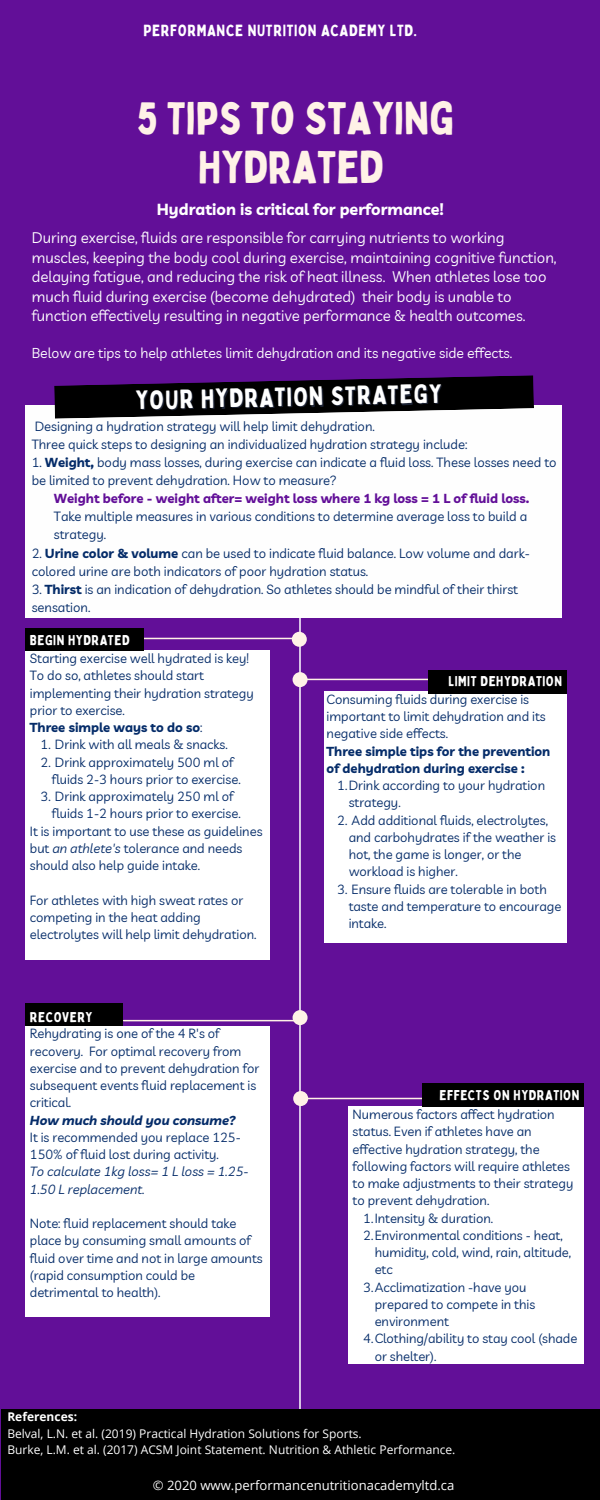
<style>
.page{position:relative;width:600px;height:1500px;background:#620f98}
.page>*{position:absolute;margin:0;border:0;box-sizing:border-box;transform-origin:0 0}
.t1{font:45px/49.4px "Bobby Jones";color:#fff2e7;text-align:center}
.t2{font:26px "Bobby Jones";color:#fff}
.t3{font:700 16px "Livvic";color:#fff}
.t4{font:16px "Bobby Jones";letter-spacing:.04em;color:#fff}
.t5{font:15px/19.5px "Livvic";color:#fff}
.t6{font:14px "Livvic";color:#fff}
.t7{font:14px "Bobby Jones";letter-spacing:.04em;color:#fff}
.t8{font:13.1px/18.1px "Livvic";color:#052c69}
.t9{font:700 13.1px "Livvic";color:#620f98}
.t10{font:13.1px "Open Sans";color:#fefefe}
.t11{font:13px/17.2px "Livvic";color:#052c69}
.t12{font:700 13px/17.2px "Livvic";color:#052c69}
.t13{font:italic 13px/17.2px "Livvic";color:#052c69}
.t14{font:italic 700 13px "Livvic";color:#052c69}
.t15{font:12px "Open Sans";color:#fefefe}
.t16{font:700 12px "Open Sans";color:#fefefe}
.s1{font-weight:700}
.s2{font-weight:400}
.s3{font-style:italic}
</style>
<div class="page">
<hr style="left:299px;top:517px;width:2px;height:892px;background:#fff">
<div style="left:25px;top:405px;width:537px;height:213px;background:#fefefe"></div>
<hr style="left:120px;top:638px;width:179px;height:1px;background:#fff2e7">
<hr style="left:124px;top:1020px;width:179px;height:1px;background:#fff2e7">
<hr style="left:301px;top:1098px;width:156px;height:1px;background:#fff2e7">
<hr style="left:301px;top:679px;width:135px;height:1px;background:#fff2e7">
<div style="left:348px;top:1106px;width:236px;height:257px;background:#fff"></div>
<div style="left:292px;top:632px;width:15px;height:15px;background:#fff2e7;border-radius:50%"></div>
<div style="left:293px;top:672px;width:15px;height:15px;background:#fff2e7;border-radius:50%"></div>
<div style="left:1px;top:1409px;width:599px;height:91px;background:#000"></div>
<div style="left:25px;top:650px;width:245px;height:309px;background:#fff"></div>
<div style="left:324px;top:691px;width:243px;height:252px;background:#fff"></div>
<div style="left:25px;top:1026px;width:245px;height:291px;background:#fff"></div>
<div style="left:293px;top:1010px;width:15px;height:15px;background:#fff2e7;border-radius:50%"></div>
<div style="left:293px;top:1091px;width:15px;height:15px;background:#fff2e7;border-radius:50%"></div>
<svg style="left:54px;top:375px;width:480px;height:44px"></svg>
<div style="left:25px;top:628px;width:119px;height:23px;background:#000"></div>
<div style="left:25px;top:1003px;width:98px;height:23px;background:#000"></div>
<div style="left:429px;top:670px;width:138px;height:23px;background:#000"></div>
<div style="left:422px;top:1083px;width:162px;height:24px;background:#000"></div>
<p class="t4" style="left:144px;top:20px;width:275px">PERFORMANCE NUTRITION ACADEMY LTD.</p>
<p class="t1" style="left:136px;top:92px;width:319px">5 TIPS TO STAYING<br>HYDRATED</p>
<p class="t3" style="left:157px;top:199px;width:289px">Hydration is critical for performance!</p>
<p class="t5" style="left:32px;top:228px;width:526px">During exercise, fluids are responsible for carrying nutrients to working muscles, keeping the body cool during exercise, maintaining cognitive function, delaying fatigue, and reducing the risk of heat illness. When athletes lose too much fluid during exercise (become dehydrated) their body is unable to function effectively resulting in negative performance &amp; health outcomes.</p>
<p class="t6" style="left:32px;top:344px;width:482px">Below are tips to help athletes limit dehydration and its negative side effects.</p>
<p class="t2" style="left:135px;top:383px;width:308px;rotate:-1deg">YOUR HYDRATION STRATEGY</p>
<p class="t8" style="left:35px;top:417px;width:342px">Designing a hydration strategy will help limit dehydration.</p>
<p class="t8" style="left:32px;top:435px;width:437px">Three quick steps to designing an individualized hydration strategy include:</p>
<p class="t8" style="left:32px;top:453px;width:526px">1. <span class="s1">Weight,</span> body mass losses, during exercise can indicate a fluid loss. These losses need to be limited to prevent dehydration. How to measure?</p>
<p class="t9" style="left:54px;top:490px;width:477px">Weight before - weight after= weight loss where 1 kg loss = 1 L of fluid loss.</p>
<p class="t8" style="left:54px;top:507px;width:475px">Take multiple measures in various conditions to determine average loss to build a strategy.</p>
<p class="t8" style="left:32px;top:544px;width:500px">2. <span class="s1">Urine color &amp; volume</span> can be used to indicate fluid balance. Low volume and dark&shy;colored urine are both indicators of poor hydration status.</p>
<p class="t8" style="left:32px;top:580px;width:488px">3. <span class="s1">Thirst</span> is an indication of dehydration. So athletes should be mindful of their thirst sensation.</p>
<p class="t7" style="left:30px;top:632px;width:101px">BEGIN HYDRATED</p>
<p class="t11" style="left:30px;top:650px;width:221px">Starting exercise well hydrated is key!</p>
<p class="t11" style="left:30px;top:667px;width:225px">To do so, athletes should start implementing their hydration strategy prior to exercise.</p>
<p class="t12" style="left:30px;top:719px;width:174px">Three simple ways to do so<span class="s2">:</span></p>
<p class="t11" style="left:41px;top:736px;width:189px">1. Drink with all meals &amp; snacks.</p>
<p class="t11" style="left:52px;top:753px;width:190px;text-indent:-11px">2. Drink approximately 500 ml of fluids 2-3 hours prior to exercise.</p>
<p class="t11" style="left:52px;top:788px;width:190px;text-indent:-11px">3. Drink approximately 250 ml of fluids 1-2 hours prior to exercise.</p>
<p class="t11" style="left:30px;top:822px;width:234px">It is important to use these as guidelines but <span class="s3">an athlete's</span> tolerance and needs should also help guide intake.</p>
<p class="t11" style="left:30px;top:891px;width:228px">For athletes with high sweat rates or competing in the heat adding electrolytes will help limit dehydration.</p>
<p class="t7" style="left:30px;top:1008px;width:64px">RECOVERY</p>
<p class="t11" style="left:30px;top:1025px;width:231px">Rehydrating is one of the 4 R's of recovery. For optimal recovery from exercise and to prevent dehydration for subsequent events fluid replacement is critical.</p>
<p class="t14" style="left:30px;top:1111px;width:207px">How much should you consume?</p>
<p class="t11" style="left:30px;top:1128px;width:213px">It is recommended you replace 125-<br>150% of fluid lost during activity.</p>
<p class="t13" style="left:30px;top:1163px;width:220px">To calculate 1kg loss= 1 L loss = 1.25-<br>1.50 L replacement.</p>
<p class="t11" style="left:30px;top:1215px;width:234px">Note: fluid replacement should take place by consuming small amounts of fluid over time and not in large amounts (rapid consumption could be detrimental to health).</p>
<p class="t7" style="left:448px;top:672px;width:115px">LIMIT DEHYDRATION</p>
<p class="t11" style="left:327px;top:690px;width:221px">Consuming fluids during exercise is important to limit dehydration and its negative side effects.</p>
<p class="t12" style="left:327px;top:742px;width:225px">Three simple tips for the prevention of dehydration during exercise :</p>
<p class="t11" style="left:349px;top:777px;width:198px;text-indent:-11px">1.Drink according to your hydration strategy.</p>
<p class="t11" style="left:349px;top:811px;width:209px;text-indent:-11px">2. Add additional fluids, electrolytes, and carbohydrates if the weather is hot, the game is longer, or the workload is higher.</p>
<p class="t11" style="left:349px;top:880px;width:214px;text-indent:-11px">3. Ensure fluids are tolerable in both taste and temperature to encourage intake.</p>
<p class="t7" style="left:440px;top:1086px;width:141px">EFFECTS ON HYDRATION</p>
<p class="t11" style="left:353px;top:1106px;width:222px">Numerous factors affect hydration status. Even if athletes have an effective hydration strategy, the following factors will require athletes to make adjustments to their strategy to prevent dehydration.</p>
<p class="t11" style="left:363px;top:1209px;width:131px">1.Intensity &amp; duration.</p>
<p class="t11" style="left:375px;top:1226px;width:198px;text-indent:-11px">2.Environmental conditions - heat, humidity, cold, wind, rain, altitude, etc</p>
<p class="t11" style="left:375px;top:1278px;width:162px;text-indent:-11px">3.Acclimatization -have you prepared to compete in this environment</p>
<p class="t11" style="left:375px;top:1330px;width:204px;text-indent:-11px">4.Clothing/ability to stay cool (shade or shelter).</p>
<p class="t16" style="left:7px;top:1408px;width:71px">References:</p>
<p class="t15" style="left:7px;top:1425px;width:356px">Belval, L.N. et al. (2019) Practical Hydration Solutions for Sports.</p>
<p class="t15" style="left:7px;top:1442px;width:449px">Burke, L.M. et al. (2017) ACSM Joint Statement. Nutrition &amp; Athletic Performance.</p>
<p class="t10" style="left:153px;top:1476px;width:303px">© 2020 www.performancenutritionacademyltd.ca</p>
</div>
